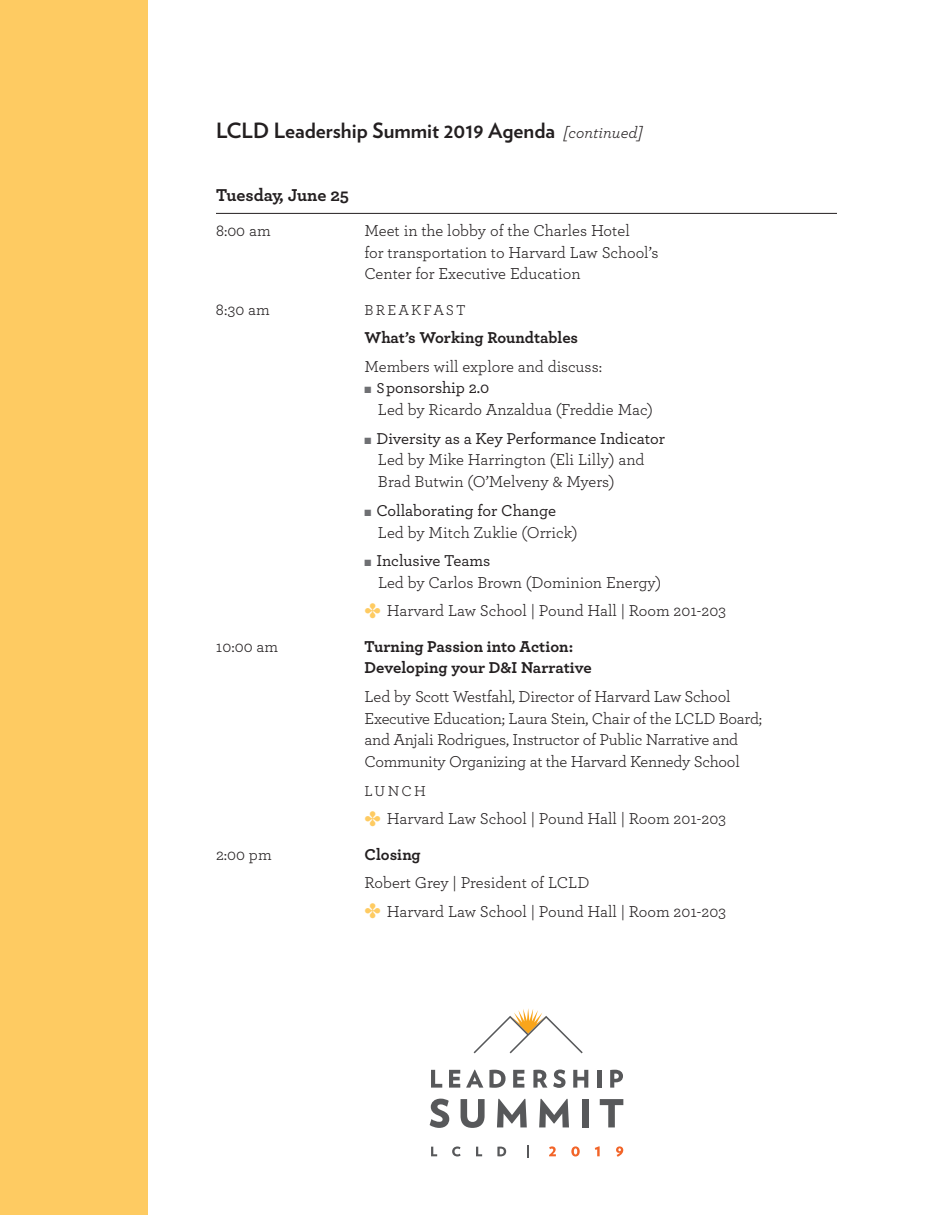
<style>
.page{position:relative;width:945px;height:1215px;background:#fff}
.page>*{position:absolute;margin:0;border:0;box-sizing:border-box;transform-origin:0 0}
.t1{font:700 21px "Verlag";color:#231f20}
.t2{font:700 18px "Archer";letter-spacing:-.005em;color:#231f20}
.t3{font:16.5px/21.8px "Archer";letter-spacing:-.01em;color:#231f20}
.t4{font:700 16.5px/21.8px "Archer";color:#231f20}
.t5{font:15px "Archer";letter-spacing:.15em;color:#231f20}
.s1{font-family:"Archer";font-weight:400;font-style:italic;font-size:16.5px}
.s2{color:#6f7073}
.s3{font-weight:500;font-size:15px}
.s4{font-weight:500}
</style>
<div class="page">
<hr style="left:216px;top:213px;width:621px;height:1px;background:#231f20">
<svg style="left:431px;top:1070px;width:11px;height:18px"></svg>
<svg style="left:449px;top:1070px;width:11px;height:18px"></svg>
<svg style="left:466px;top:1070px;width:17px;height:18px"></svg>
<svg style="left:489px;top:1070px;width:17px;height:18px"></svg>
<svg style="left:513px;top:1070px;width:11px;height:18px"></svg>
<svg style="left:533px;top:1070px;width:33px;height:18px"></svg>
<svg style="left:573px;top:1070px;width:15px;height:18px"></svg>
<hr style="left:597px;top:1070px;width:4px;height:18px;background:#57585a">
<svg style="left:610px;top:1070px;width:13px;height:18px"></svg>
<svg style="left:430px;top:1099px;width:19px;height:29px"></svg>
<svg style="left:461px;top:1099px;width:24px;height:29px"></svg>
<svg style="left:497px;top:1099px;width:30px;height:28px"></svg>
<svg style="left:539px;top:1099px;width:30px;height:28px"></svg>
<div style="left:582px;top:1099px;width:7px;height:28px;background:#57585a"></div>
<svg style="left:600px;top:1099px;width:23px;height:28px"></svg>
<svg style="left:474px;top:1008px;width:109px;height:45px"></svg>
<svg style="left:431px;top:1147px;width:6px;height:9px"></svg>
<svg style="left:452px;top:1146px;width:9px;height:10px"></svg>
<svg style="left:476px;top:1147px;width:6px;height:9px"></svg>
<svg style="left:497px;top:1147px;width:9px;height:9px"></svg>
<svg style="left:527px;top:1145px;width:1px;height:13px"></svg>
<svg style="left:549px;top:1146px;width:7px;height:10px"></svg>
<svg style="left:571px;top:1146px;width:9px;height:10px"></svg>
<svg style="left:595px;top:1146px;width:5px;height:10px"></svg>
<svg style="left:616px;top:1146px;width:7px;height:11px"></svg>
<div style="left:0;top:0;width:147px;height:1215px;background:#fecb62"></div>
<p class="t1" style="left:216px;top:123px;width:429px">LCLD Leadership Summit 2019 Agenda <span class="s1">[continued]</span></p>
<p class="t2" style="left:216px;top:189px;width:135px">Tuesday, June 25</p>
<p class="t3" style="left:216px;top:221px;width:56px">8:00 am</p>
<p class="t3" style="left:364px;top:221px;width:295px">Meet in the lobby of the Charles Hotel<br>for transportation to Harvard Law School’s<br>Center for Executive Education</p>
<p class="t3" style="left:216px;top:300px;width:55px">8:30 am</p>
<p class="t5" style="left:364px;top:305px;width:103px">BREAKFAST</p>
<p class="t4" style="left:364px;top:328px;width:215px">What’s Working Roundtables</p>
<p class="t3" style="left:364px;top:357px;width:239px">Members will explore and discuss:</p>
<p class="t3" style="left:378px;top:379px;width:277px;text-indent:-13px"><span class="s2">■</span> <span class="s3">S</span><span class="s4">ponsorship 2.0<br></span>Led by Ricardo Anzaldua (Freddie Mac)</p>
<p class="t3" style="left:378px;top:429px;width:289px;text-indent:-13px"><span class="s2">■</span> <span class="s4">Diversity as a Key Performance Indicator<br></span>Led by Mike Harrington (Eli Lilly) and<br>Brad Butwin (O’Melveny &amp; Myers)</p>
<p class="t3" style="left:378px;top:501px;width:201px;text-indent:-13px"><span class="s2">■</span> <span class="s4">Collaborating for Change<br></span>Led by Mitch Zuklie (Orrick)</p>
<p class="t3" style="left:378px;top:551px;width:285px;text-indent:-14px"><span class="s2">■</span> <span class="s4">Inclusive Teams<br></span>Led by Carlos Brown (Dominion Energy)</p>
<p class="t3" style="left:387px;top:602px;width:341px">Harvard Law School | Pound Hall | Room 201-203</p>
<p class="t3" style="left:216px;top:637px;width:64px">10:00 am</p>
<p class="t4" style="left:364px;top:637px;width:229px">Turning Passion into Action:<br>Developing your D&amp;I Narrative</p>
<p class="t3" style="left:364px;top:687px;width:399px">Led by Scott Westfahl, Director of Harvard Law School Executive Education; Laura Stein, Chair of the LCLD Board; and Anjali Rodrigues, Instructor of Public Narrative and Community Organizing at the Harvard Kennedy School</p>
<p class="t5" style="left:364px;top:786px;width:63px">LUNCH</p>
<p class="t3" style="left:387px;top:810px;width:341px">Harvard Law School | Pound Hall | Room 201-203</p>
<p class="t3" style="left:216px;top:845px;width:57px">2:00 pm</p>
<p class="t4" style="left:365px;top:845px;width:58px">Closing</p>
<p class="t3" style="left:387px;top:870px;width:341px;line-height:28.5px;text-indent:-22px">Robert Grey | President of LCLD<br>Harvard Law School | Pound Hall | Room 201-203</p>
</div>
